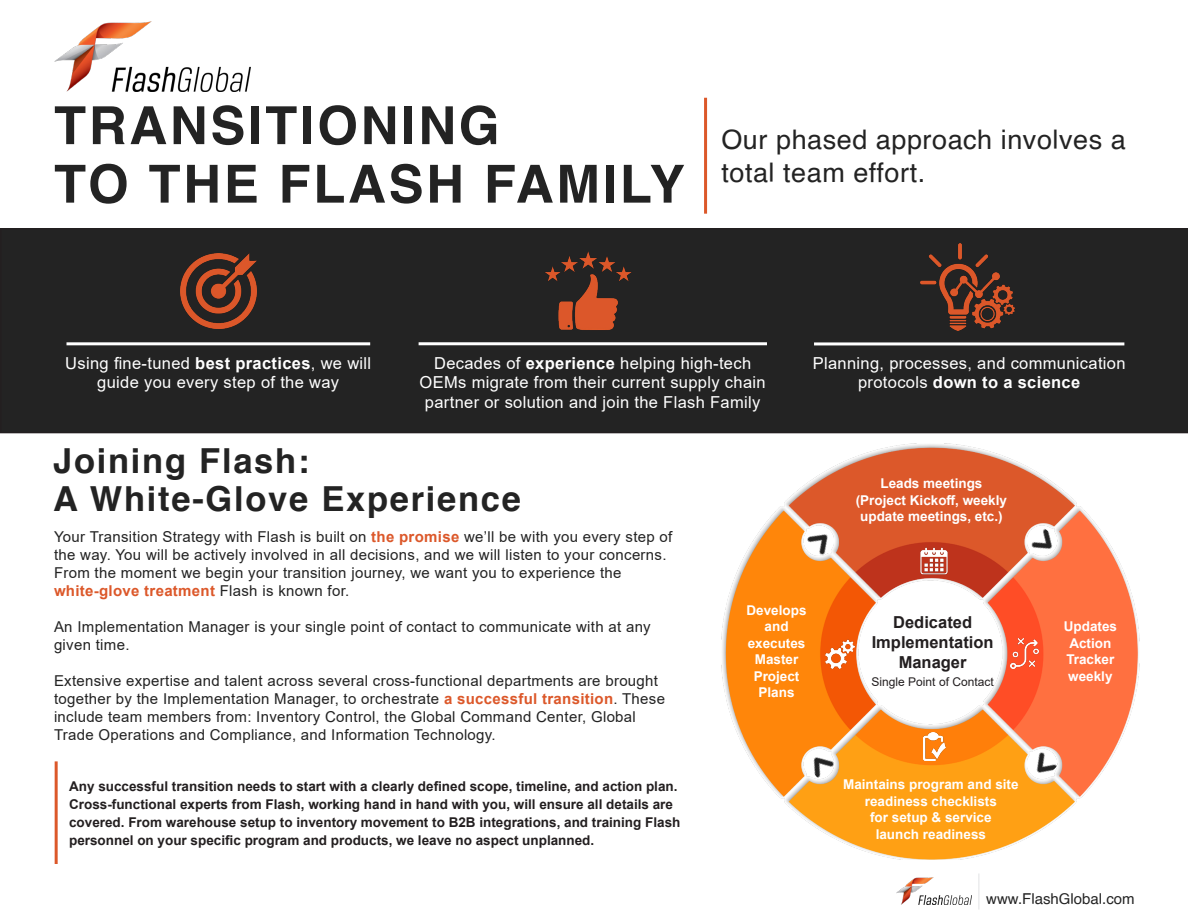
<style>
.page{position:relative;width:1188px;height:918px;background:#fff}
.page>*{position:absolute;margin:0;border:0;box-sizing:border-box;transform-origin:0 0}
.t1{font:700 52.5px "Helvetica";letter-spacing:.05em;color:#232323}
.t2{font:700 34.5px "Helvetica";letter-spacing:.05em;color:#232323}
.t3{font:27px/33px "Helvetica";letter-spacing:.02em;color:#232323}
.t4{font:16.5px/19.5px "Arial";letter-spacing:.02em;color:#fff;text-align:center}
.t5{font:700 16.5px/19.8px "Arial";color:#231f20;text-align:center}
.t6{font:15px/18px "Arial";letter-spacing:.02em;color:#232323}
.t7{font:700 15px "Arial";letter-spacing:.02em;color:#dc582a}
.t8{font:15px "Helvetica";color:#232323}
.t9{font:700 13.5px/18px "Arial";color:#231f20}
.t10{font:700 13.5px/16.5px "Arial";color:#fff;text-align:center}
.t11{font:12px "Arial";color:#231f20}
.s1{font-weight:700}
.s2{font-weight:700;color:#dc582a}
.s3{font-weight:400;color:#232323}
</style>
<div class="page">
<img style="left:896px;top:877px;width:76px;height:27px">
<hr style="left:979px;top:873px;width:1px;height:37px;background:#e1e2e4">
<img style="left:54px;top:22px;width:197px;height:70px">
<div style="left:0;top:228px;width:1188px;height:205px;background:#232323"></div>
<hr style="left:814px;top:342px;width:310px;height:3px;background:#fff">
<hr style="left:419px;top:342px;width:348px;height:3px;background:#fff">
<hr style="left:67px;top:342px;width:303px;height:3px;background:#fff">
<hr style="left:704px;top:98px;width:3px;height:116px;background:#dc582a">
<hr style="left:55px;top:761px;width:3px;height:103px;background:#dc582a">
<img style="left:543px;top:247px;width:92px;height:87px">
<img style="left:722px;top:444px;width:418px;height:415px">
<img style="left:824px;top:639px;width:31px;height:31px">
<img style="left:919px;top:546px;width:30px;height:29px">
<img style="left:921px;top:244px;width:93px;height:86px">
<img style="left:923px;top:732px;width:23px;height:29px">
<img style="left:1011px;top:638px;width:28px;height:30px">
<img style="left:805px;top:526px;width:32px;height:31px">
<img style="left:805px;top:748px;width:32px;height:31px">
<img style="left:1027px;top:749px;width:31px;height:31px">
<img style="left:1028px;top:527px;width:31px;height:31px">
<img style="left:181px;top:253px;width:75px;height:76px">
<p class="t1" style="left:54px;top:83px;width:447px">TRANSITIONING</p>
<p class="t1" style="left:54px;top:142px;width:632px">TO THE FLASH FAMILY</p>
<p class="t3" style="left:721px;top:124px;width:406px">Our phased approach involves a total team effort.</p>
<p class="t4" style="left:65px;top:353px;width:308px">Using fine-tuned <span class="s1">best practices</span>, we will guide you every step of the way</p>
<p class="t4" style="left:420px;top:353px;width:348px">Decades of <span class="s1">experience</span> helping high-tech<br>OEMs migrate from their current supply chain partner or solution and join the Flash Family</p>
<p class="t4" style="left:813px;top:353px;width:314px">Planning, processes, and communication protocols <span class="s1">down to a science</span></p>
<p class="t2" style="left:53px;top:433px;width:258px">Joining Flash:</p>
<p class="t2" style="left:53px;top:471px;width:469px">A White-Glove Experience</p>
<p class="t6" style="left:54px;top:527px;width:620px">Your Transition Strategy with Flash is built on <span class="s2">the promise</span> we’ll be with you every step of the way. You will be actively involved in all decisions, and we will listen to your concerns.<br>From the moment we begin your transition journey, we want you to experience the</p>
<p class="t7" style="left:54px;top:580px;width:297px">white-glove treatment <span class="s3">Flash is known for.</span></p>
<p class="t6" style="left:54px;top:617px;width:598px">An Implementation Manager is your single point of contact to communicate with at any given time.</p>
<p class="t6" style="left:54px;top:671px;width:613px">Extensive expertise and talent across several cross-functional departments are brought together by the Implementation Manager, to orchestrate <span class="s2">a successful transition</span>. These include team members from: Inventory Control, the Global Command Center, Global Trade Operations and Compliance, and Information Technology.</p>
<p class="t9" style="left:69px;top:777px;width:613px">Any successful transition needs to start with a clearly defined scope, timeline, and action plan.<br>Cross-functional experts from Flash, working hand in hand with you, will ensure all details are covered. From warehouse setup to inventory movement to B2B integrations, and training Flash personnel on your specific program and products, we leave no aspect unplanned.</p>
<p class="t10" style="left:747px;top:602px;width:62px">Develops</p>
<p class="t10" style="left:765px;top:618px;width:26px">and</p>
<p class="t10" style="left:748px;top:635px;width:59px">executes<br>Master</p>
<p class="t10" style="left:754px;top:668px;width:47px">Project<br>Plans</p>
<p class="t10" style="left:880px;top:475px;width:104px">Leads meetings</p>
<p class="t10" style="left:856px;top:492px;width:153px">(Project Kickoff, weekly update meetings, etc.)</p>
<p class="t5" style="left:893px;top:613px;width:80px">Dedicated</p>
<p class="t5" style="left:872px;top:633px;width:123px">Implementation<br>Manager</p>
<p class="t11" style="left:872px;top:674px;width:124px">Single Point of Contact</p>
<p class="t10" style="left:843px;top:776px;width:177px">Maintains program and site readiness checklists</p>
<p class="t10" style="left:870px;top:809px;width:123px">for setup &amp; service</p>
<p class="t10" style="left:876px;top:826px;width:112px">launch readiness</p>
<p class="t10" style="left:1064px;top:618px;width:55px">Updates</p>
<p class="t10" style="left:1069px;top:635px;width:43px">Action</p>
<p class="t10" style="left:1066px;top:651px;width:50px">Tracker</p>
<p class="t10" style="left:1068px;top:668px;width:46px">weekly</p>
<p class="t8" style="left:986px;top:887px;width:150px">www.FlashGlobal.com</p>
</div>
